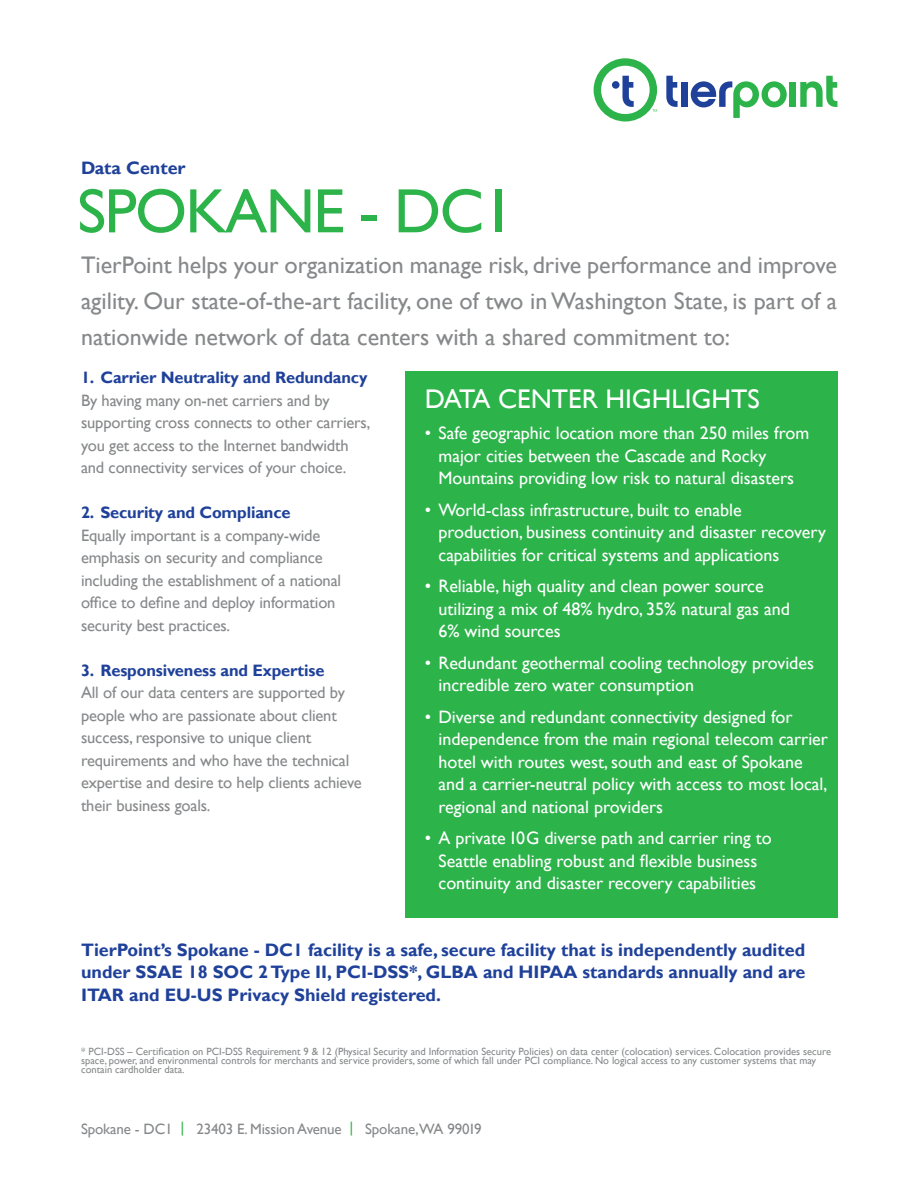
<style>
.page{position:relative;width:918px;height:1188px;background:#fff}
.page>*{position:absolute;margin:0;border:0;box-sizing:border-box;transform-origin:0 0}
.t1{font:63px "Gill Sans";letter-spacing:-.025em;color:#2cb34a}
.t2{font:27px "Gill Sans";color:#fff}
.t3{font:24px/36px "Gill Sans";color:#86888a;text-align:justify}
.t4{font:18px/22.5px "Gill Sans";color:#fff}
.t5{font:700 18px/22.5px "Gill Sans";color:#1f419a;text-align:justify}
.t6{font:16.5px/22.5px "Gill Sans";letter-spacing:-.01em;color:#86888a}
.t7{font:700 16.5px "Gill Sans";letter-spacing:-.01em;color:#1f419a}
.t8{font:15px "Gill Sans";letter-spacing:-.01em;color:#86888a}
.t9{font:10.5px/9px "Gill Sans";color:#86888a}
.s1{color:#2cb34a}
</style>
<div class="page">
<svg style="left:666px;top:76px;width:12px;height:31px"></svg>
<div style="left:681px;top:82px;width:7px;height:25px;background:#1f419a"></div>
<svg style="left:691px;top:81px;width:96px;height:37px"></svg>
<div style="left:790px;top:82px;width:6px;height:25px;background:#2cb34a"></div>
<svg style="left:800px;top:76px;width:37px;height:31px"></svg>
<svg style="left:594px;top:58px;width:63px;height:64px"></svg>
<div style="left:405px;top:372px;width:432px;height:546px;background:#2cb34a"></div>
<p class="t5" style="left:81px;top:158px;width:106px">Data Center</p>
<h1 class="t1" style="left:77px;top:185px;width:438px">SPOKANE - DC1</h1>
<h3 class="t3" style="left:81px;top:249px;width:758px">TierPoint helps your organization manage risk, drive performance and improve agility. Our state-of-the-art facility, one of two in Washington State, is part of a nationwide network of data centers with a shared commitment to:</h3>
<p class="t7" style="left:81px;top:371px;width:288px">1. Carrier Neutrality and Redundancy</p>
<p class="t6" style="left:81px;top:390px;width:291px">By having many on-net carriers and by supporting cross connects to other carriers, you get access to the Internet bandwidth and connectivity services of your choice.</p>
<p class="t7" style="left:81px;top:506px;width:211px">2. Security and Compliance</p>
<p class="t6" style="left:81px;top:525px;width:262px">Equally important is a company-wide emphasis on security and compliance including the establishment of a national ofice to deine and deploy information security best practices.</p>
<p class="t7" style="left:81px;top:664px;width:245px">3. Responsiveness and Expertise</p>
<p class="t6" style="left:81px;top:683px;width:282px">All of our data centers are supported by people who are passionate about client success, responsive to unique client requirements and who have the technical expertise and desire to help clients achieve their business goals.</p>
<h2 class="t2" style="left:425px;top:388px;width:336px">DATA CENTER HIGHLIGHTS</h2>
<p class="t4" style="left:438px;top:423px;width:372px;text-indent:-14px">• Safe geographic location more than 250 miles from major cities between the Cascade and Rocky<br>Mountains providing low risk to natural disasters</p>
<p class="t4" style="left:438px;top:500px;width:389px;text-indent:-14px">• World-class infrastructure, built to enable production, business continuity and disaster recovery capabilities for critical systems and applications</p>
<p class="t4" style="left:438px;top:576px;width:353px;text-indent:-14px">• Reliable, high quality and clean power source utilizing a mix of 48% hydro, 35% natural gas and<br>6% wind sources</p>
<p class="t4" style="left:438px;top:653px;width:377px;text-indent:-14px">• Redundant geothermal cooling technology provides incredible zero water consumption</p>
<p class="t4" style="left:438px;top:707px;width:391px;text-indent:-14px">• Diverse and redundant connectivity designed for independence from the main regional telecom carrier hotel with routes west, south and east of Spokane and a carrier-neutral policy with access to most local, regional and national providers</p>
<p class="t4" style="left:425px;top:828px;width:348px;text-align:center">• A private I0G diverse path and carrier ring to<br>Seattle enabling robust and lexible business continuity and disaster recovery capabilities</p>
<p class="t5" style="left:81px;top:940px;width:726px">TierPoint’s Spokane - DC1 facility is a safe, secure facility that is independently audited under SSAE 18 SOC 2 Type II, PCI-DSS*, GLBA and HIPAA standards annually and are ITAR and EU-US Privacy Shield registered.</p>
<p class="t9" style="left:81px;top:1047px;width:751px">* PCI-DSS – Certiication on PCI-DSS Requirement 9 &amp; 12 (Physical Security and Information Security Policies) on data center (colocation) services. Colocation provides secure space, power, and environmental controls for merchants and service providers, some of which fall under PCI compliance. No logical access to any customer systems that may contain cardholder data.</p>
<p class="t8" style="left:81px;top:1123px;width:402px">Spokane - DC1 <span class="s1">|</span> 23403 E. Mission Avenue <span class="s1">|</span> Spokane,WA 990I9</p>
</div>
